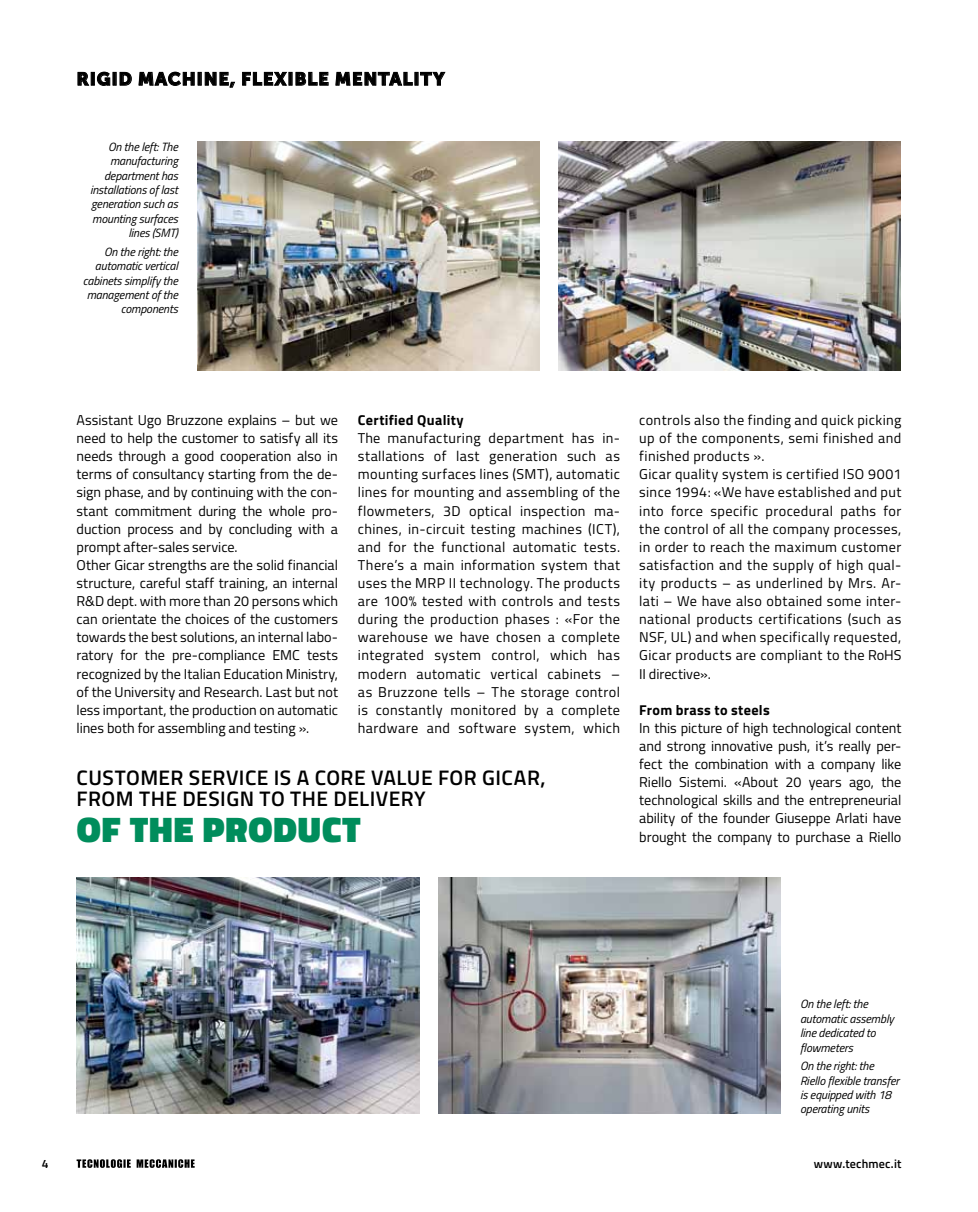
<style>
.page{position:relative;width:978px;height:1212px;background:#fff}
.page>*{position:absolute;margin:0;border:0;box-sizing:border-box;transform-origin:0 0}
.t1{font:900 36px "Titillium";letter-spacing:.025em;color:#008d5c}
.t2{font:600 21px/21px "Titillium";letter-spacing:.02em;color:#000}
.t3{font:18px "Museo Sans 900";letter-spacing:.05em;color:#000}
.t4{font:14.25px/18.1px "Titillium";letter-spacing:.01em;color:#000}
.t5{font:700 14.25px "Titillium";letter-spacing:.025em;color:#000}
.t6{font:600 12.15px "Titillium";letter-spacing:.015em;color:#000}
.t7{font:italic 12px/14.4px "Titillium";letter-spacing:-.01em;color:#000;text-align:right}
</style>
<div class="page">
<svg style="left:77px;top:71px;width:13px;height:15px"></svg>
<div style="left:91px;top:72px;width:4px;height:14px;border:1px solid #000"></div>
<svg style="left:97px;top:71px;width:14px;height:15px"></svg>
<svg style="left:119px;top:72px;width:13px;height:14px"></svg>
<svg style="left:138px;top:71px;width:57px;height:15px"></svg>
<div style="left:198px;top:72px;width:4px;height:14px;border:1px solid #000"></div>
<svg style="left:204px;top:71px;width:31px;height:17px"></svg>
<svg style="left:242px;top:71px;width:45px;height:15px"></svg>
<svg style="left:295px;top:72px;width:34px;height:14px"></svg>
<svg style="left:335px;top:71px;width:78px;height:15px"></svg>
<svg style="left:420px;top:71px;width:26px;height:15px"></svg>
<svg style="left:77px;top:1159px;width:118px;height:9px"></svg>
<img style="left:197px;top:142px;width:343px;height:229px">
<img style="left:559px;top:142px;width:342px;height:229px">
<img style="left:77px;top:878px;width:342px;height:235px">
<img style="left:438px;top:878px;width:343px;height:235px">
<p class="t3" style="left:77px;top:69px;width:370px">RIGID MACHINE, FLEXIBLE MENTALITY</p>
<p class="t7" style="left:90px;top:139px;width:89px">On the left: The manufacturing department has installations of last generation such as mounting surfaces lines (SMT)</p>
<p class="t7" style="left:83px;top:244px;width:97px">On the right: the automatic vertical cabinets simplify the management of the components</p>
<p class="t4" style="left:77px;top:410px;width:263px">Assistant Ugo Bruzzone explains – but we need to help the customer to satisfy all its needs through a good cooperation also in terms of consultancy starting from the de&shy;sign phase, and by continuing with the con&shy;stant commitment during the whole pro&shy;duction process and by concluding with a prompt after-sales service.<br>Other Gicar strengths are the solid financial structure, careful staff training, an internal R&amp;D dept. with more than 20 persons which can orientate the choices of the customers towards the best solutions, an internal labo&shy;ratory for the pre-compliance EMC tests recognized by the Italian Education Ministry, of the University and Research. Last but not less important, the production on automatic lines both for assembling and testing ».</p>
<p class="t5" style="left:358px;top:409px;width:107px">Certified Quality</p>
<p class="t4" style="left:358px;top:428px;width:264px;text-align:justify">The manufacturing department has in&shy;stallations of last generation such as mounting surfaces lines (SMT), automatic lines for mounting and assembling of the flowmeters, 3D optical inspection ma&shy;chines, in-circuit testing machines (ICT), and for the functional automatic tests.<br>There’s a main information system that uses the MRP II technology. The products are 100% tested with controls and tests during the production phases : «For the warehouse we have chosen a complete integrated system control, which has modern automatic vertical cabinets – as Bruzzone tells – The storage control is constantly monitored by a complete hardware and software system, which</p>
<h2 class="t2" style="left:77px;top:766px;width:471px">CUSTOMER SERVICE IS A CORE VALUE FOR GICAR,<br>FROM THE DESIGN TO THE DELIVERY</h2>
<h1 class="t1" style="left:77px;top:803px;width:285px">OF THE PRODUCT</h1>
<p class="t4" style="left:639px;top:410px;width:264px">controls also the finding and quick picking up of the components, semi finished and finished products ».<br>Gicar quality system is certified ISO 9001 since 1994: «We have established and put into force specific procedural paths for the control of all the company processes, in order to reach the maximum customer satisfaction and the supply of high qual&shy;ity products – as underlined by Mrs. Ar&shy;lati – We have also obtained some inter&shy;national products certifications (such as NSF, UL) and when specifically requested, Gicar products are compliant to the RoHS II directive».</p>
<p class="t5" style="left:639px;top:699px;width:132px">From brass to steels</p>
<p class="t4" style="left:639px;top:718px;width:264px;text-align:justify">In this picture of high technological content and strong innovative push, it’s really per&shy;fect the combination with a company like Riello Sistemi. «About 20 years ago, the technological skills and the entrepreneurial ability of the founder Giuseppe Arlati have brought the company to purchase a Riello</p>
<p class="t7" style="left:800px;top:996px;width:95px;text-align:left">On the left: the automatic assembly line dedicated to flowmeters</p>
<p class="t7" style="left:800px;top:1058px;width:101px;text-align:left">On the right: the<br>Riello flexible transfer is equipped with 18 operating units</p>
<p class="t6" style="left:42px;top:1154px;width:8px">4</p>
<p class="t6" style="left:814px;top:1154px;width:89px">WWW.TECHMEC.IT</p>
</div>
